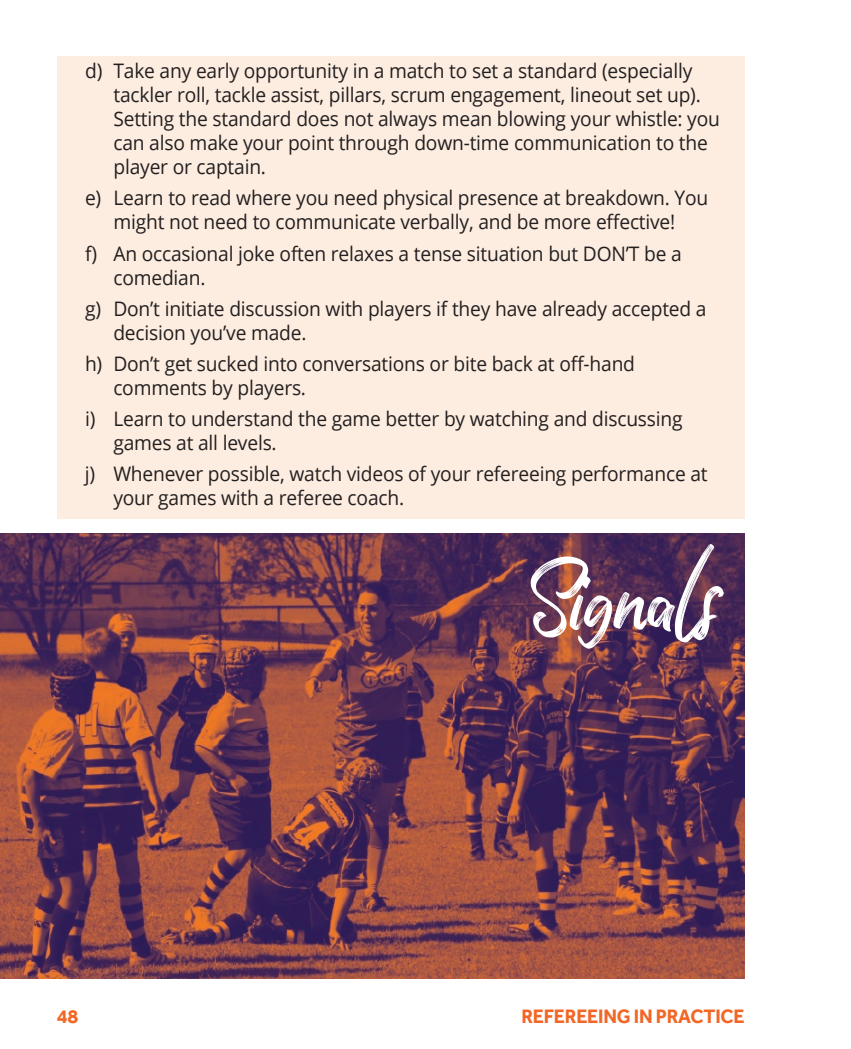
<style>
.page{position:relative;width:851px;height:1049px;background:#fff}
.page>*{position:absolute;margin:0;border:0;box-sizing:border-box;transform-origin:0 0}
.t1{font:90px "Kaiya Land Alt";color:#fff;scale:.96 1}
.t2{font:20px/24px "Open Sans";letter-spacing:-.01em;color:#231f20;scale:.96 1}
.t3{font:700 20px "Effra";letter-spacing:-.01em;color:#f26626;scale:.96 1}
.t4{font:700 20px "Effra";letter-spacing:-.01em;color:#f26626}
</style>
<div class="page">
<div style="left:57px;top:56px;width:687px;height:133px;background:#fdede0"></div>
<div style="left:57px;top:183px;width:687px;height:61px;background:#fdede0"></div>
<div style="left:57px;top:238px;width:687px;height:61px;background:#fdede0"></div>
<div style="left:57px;top:293px;width:687px;height:61px;background:#fdede0"></div>
<div style="left:57px;top:348px;width:687px;height:61px;background:#fdede0"></div>
<div style="left:57px;top:403px;width:687px;height:61px;background:#fdede0"></div>
<div style="left:57px;top:459px;width:687px;height:60px;background:#fdede0"></div>
<img style="left:0;top:534px;width:744px;height:444px">
<p class="t2" style="left:113px;top:59px;width:633px;text-indent:-28px">d) Take any early opportunity in a match to set a standard (especially tackler roll, tackle assist, pillars, scrum engagement, lineout set up).<br>Setting the standard does not always mean blowing your whistle: you can also make your point through down-time communication to the player or captain.</p>
<p class="t2" style="left:85px;top:186px;width:650px;text-align:center">e) Learn to read where you need physical presence at breakdown. You might not need to communicate verbally, and be more effective!</p>
<p class="t2" style="left:113px;top:241px;width:593px;text-indent:-28px">f) An occasional joke often relaxes a tense situation but DON’T be a comedian.</p>
<p class="t2" style="left:113px;top:296px;width:619px;text-indent:-28px">g) Don’t initiate discussion with players if they have already accepted a decision you’ve made.</p>
<p class="t2" style="left:113px;top:351px;width:545px;text-indent:-28px">h) Don’t get sucked into conversations or bite back at off-hand comments by players.</p>
<p class="t2" style="left:113px;top:406px;width:594px;text-indent:-28px">i) Learn to understand the game better by watching and discussing games at all levels.</p>
<p class="t2" style="left:113px;top:461px;width:620px;text-indent:-28px">j) Whenever possible, watch videos of your refereeing performance at your games with a referee coach.</p>
<h1 class="t1" style="left:530px;top:535px;width:196px">Signals</h1>
<p class="t4" style="left:57px;top:1005px;width:23px">48</p>
<p class="t3" style="left:521px;top:1005px;width:234px">REFEREEING IN PRACTICE</p>
</div>
